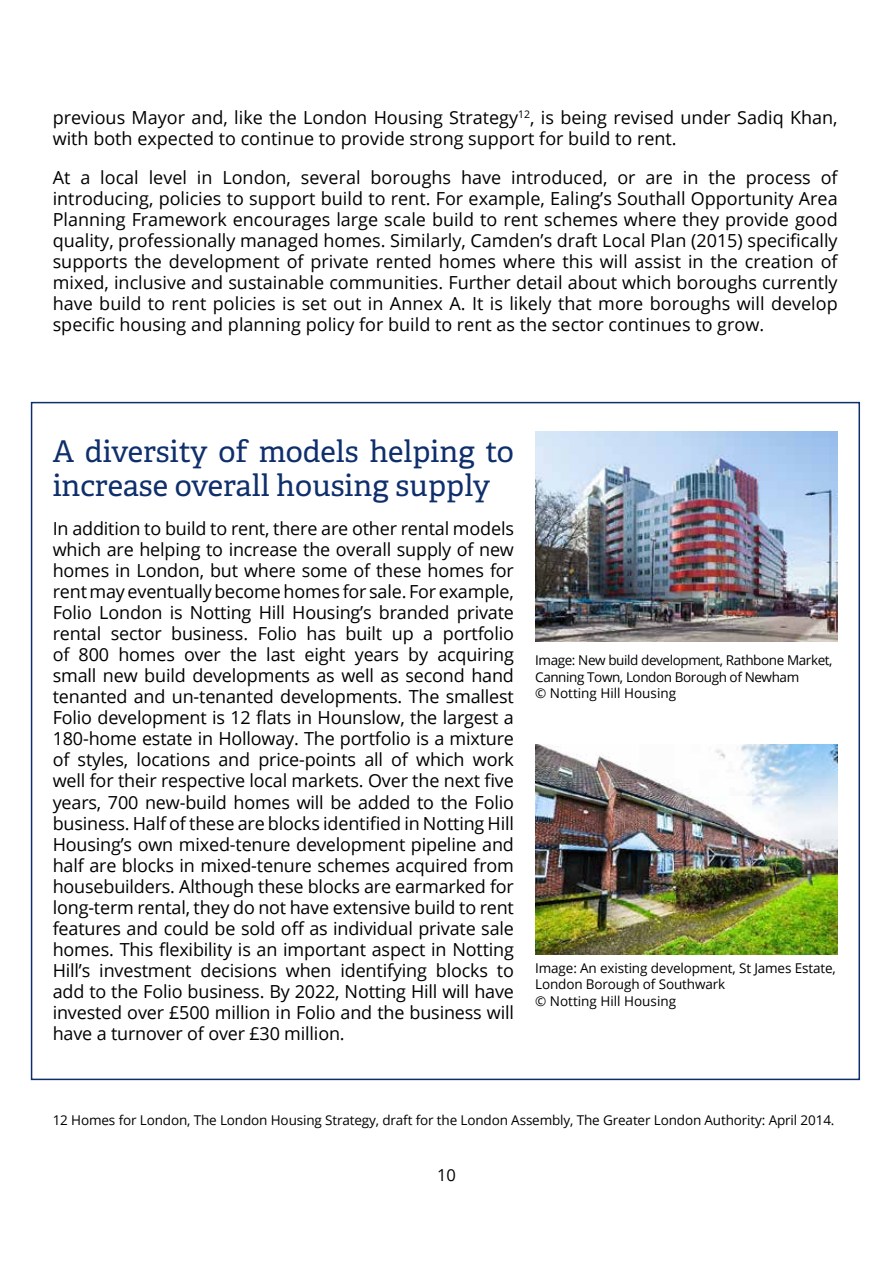
<style>
.page{position:relative;width:893px;height:1263px;background:#fff}
.page>*{position:absolute;margin:0;border:0;box-sizing:border-box;transform-origin:0 0}
.t1{font:30px/34.5px "Adelle PE";color:#0f2f6c}
.t2{font:18px/21px "Open Sans";color:#000;text-align:justify}
.t3{font:16.5px "Open Sans";color:#000}
.t4{font:13.5px/16.5px "Open Sans";letter-spacing:-.01em;color:#000}
.t5{font:13.5px/16.5px "Open Sans";letter-spacing:-.03em;color:#000}
</style>
<div class="page">
<div style="left:31px;top:402px;width:829px;height:678px;background:#fff;border:2px solid #0f2f6c"></div>
<img style="left:536px;top:744px;width:302px;height:211px">
<img style="left:536px;top:432px;width:302px;height:209px">
<p class="t2" style="left:53px;top:107px;width:786px">previous Mayor and, like the London Housing Strategy<sup>12</sup>, is being revised under Sadiq Khan, with both expected to continue to provide strong support for build to rent.</p>
<p class="t2" style="left:53px;top:167px;width:786px">At a local level in London, several boroughs have introduced, or are in the process of introducing, policies to support build to rent. For example, Ealing’s Southall Opportunity Area Planning Framework encourages large scale build to rent schemes where they provide good quality, professionally managed homes. Similarly, Camden’s draft Local Plan (2015) specifically supports the development of private rented homes where this will assist in the creation of mixed, inclusive and sustainable communities. Further detail about which boroughs currently have build to rent policies is set out in Annex A. It is likely that more boroughs will develop specific housing and planning policy for build to rent as the sector continues to grow.</p>
<h1 class="t1" style="left:53px;top:433px;width:463px">A diversity of models helping to increase overall housing supply</h1>
<p class="t2" style="left:53px;top:518px;width:463px">In addition to build to rent, there are other rental models which are helping to increase the overall supply of new homes in London, but where some of these homes for rent may eventually become homes for sale. For example, Folio London is Notting Hill Housing’s branded private rental sector business. Folio has built up a portfolio of 800 homes over the last eight years by acquiring small new build developments as well as second hand tenanted and un-tenanted developments. The smallest Folio development is 12 flats in Hounslow, the largest a 180-home estate in Holloway. The portfolio is a mixture of styles, locations and price-points all of which work well for their respective local markets. Over the next five years, 700 new-build homes will be added to the Folio business. Half of these are blocks identified in Notting Hill Housing’s own mixed-tenure development pipeline and half are blocks in mixed-tenure schemes acquired from housebuilders. Although these blocks are earmarked for long-term rental, they do not have extensive build to rent features and could be sold off as individual private sale homes. This flexibility is an important aspect in Notting Hill’s investment decisions when identifying blocks to add to the Folio business. By 2022, Notting Hill will have invested over £500 million in Folio and the business will have a turnover of over £30 million.</p>
<p class="t5" style="left:535px;top:652px;width:299px">Image: New build development, Rathbone Market,<br>Canning Town, London Borough of Newham<br>© Notting Hill Housing</p>
<p class="t4" style="left:535px;top:959px;width:302px">Image: An existing development, St James Estate,<br>London Borough of Southwark<br>© Notting Hill Housing</p>
<p class="t4" style="left:53px;top:1111px;width:783px">12 Homes for London, The London Housing Strategy, draft for the London Assembly, The Greater London Authority: April 2014.</p>
<p class="t3" style="left:437px;top:1164px;width:20px">10</p>
</div>
